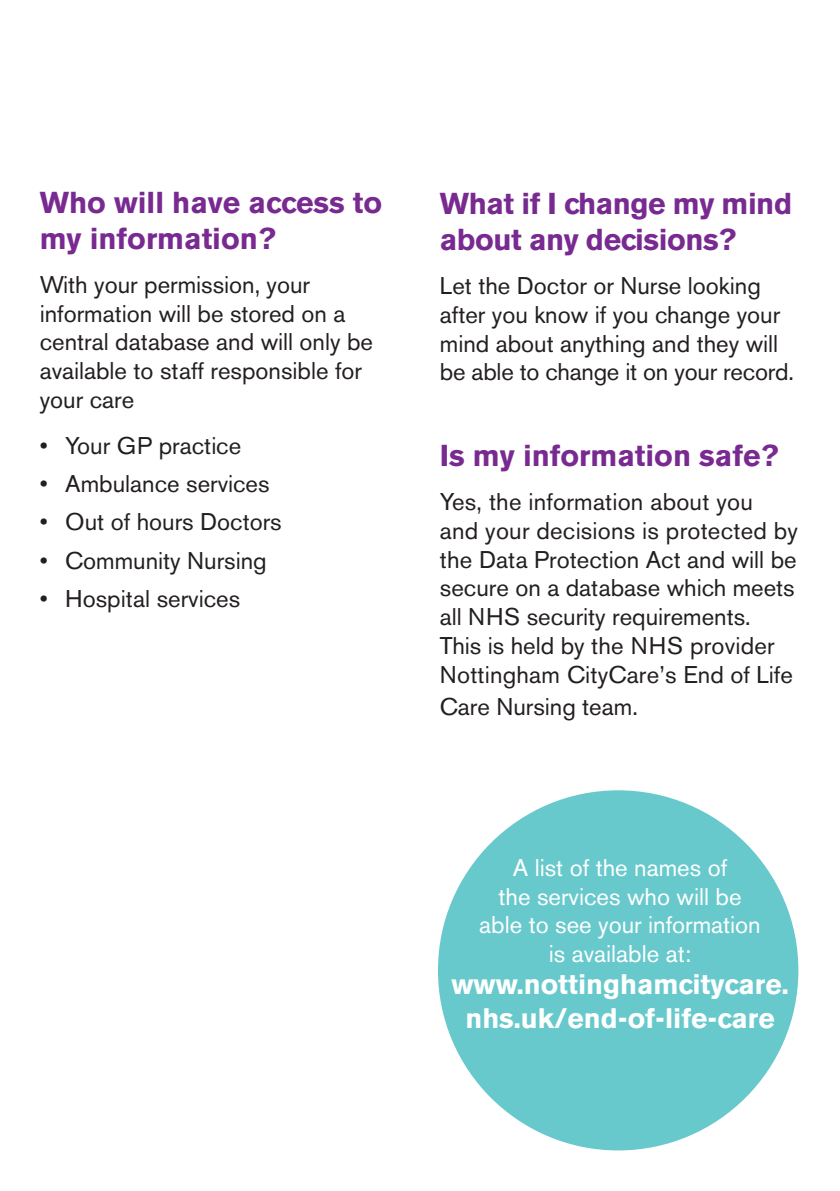
<style>
.page{position:relative;width:840px;height:1191px;background:#fff}
.page>*{position:absolute;margin:0;border:0;box-sizing:border-box;transform-origin:0 0}
.t1{font:700 30px/36px "Akzidenz Grotesk BE";color:#792a91}
.t2{font:700 28px/33.6px "Akzidenz Grotesk BE";color:#fff;text-align:center}
.t3{font:24px/28.8px "Akzidenz Grotesk BE";color:#231f20}
.t4{font:24px/28.8px "Akzidenz Grotesk BE";color:#fff;text-align:center}
</style>
<div class="page">
<div style="left:437px;top:790px;width:360px;height:360px;background:#68c9cc;border-radius:50%"></div>
<p class="t1" style="left:40px;top:187px;width:344px">Who will have access to my information?</p>
<p class="t3" style="left:40px;top:272px;width:335px">With your permission, your information will be stored on a central database and will only be available to staff responsible for your care</p>
<p class="t3" style="left:40px;top:433px;width:203px">• Your GP practice</p>
<p class="t3" style="left:40px;top:472px;width:231px">• Ambulance services</p>
<p class="t3" style="left:40px;top:510px;width:243px">• Out of hours Doctors</p>
<p class="t3" style="left:40px;top:548px;width:228px">• Community Nursing</p>
<p class="t3" style="left:40px;top:587px;width:202px">• Hospital services</p>
<p class="t1" style="left:439px;top:188px;width:353px">What if I change my mind about any decisions?</p>
<p class="t3" style="left:439px;top:274px;width:355px">Let the Doctor or Nurse looking after you know if you change your mind about anything and they will be able to change it on your record.</p>
<p class="t1" style="left:439px;top:440px;width:340px">Is my information safe?</p>
<p class="t3" style="left:439px;top:490px;width:359px">Yes, the information about you<br>and your decisions is protected by the Data Protection Act and will be secure on a database which meets all NHS security requirements.<br>This is held by the NHS provider<br>Nottingham CityCare’s End of Life</p>
<p class="t3" style="left:439px;top:694px;width:199px">Care Nursing team.</p>
<p class="t4" style="left:479px;top:855px;width:283px">A list of the names of<br>the services who will be able to see your information is available at:</p>
<p class="t2" style="left:451px;top:969px;width:339px">www.nottinghamcitycare. nhs.uk/end-of-life-care</p>
</div>
